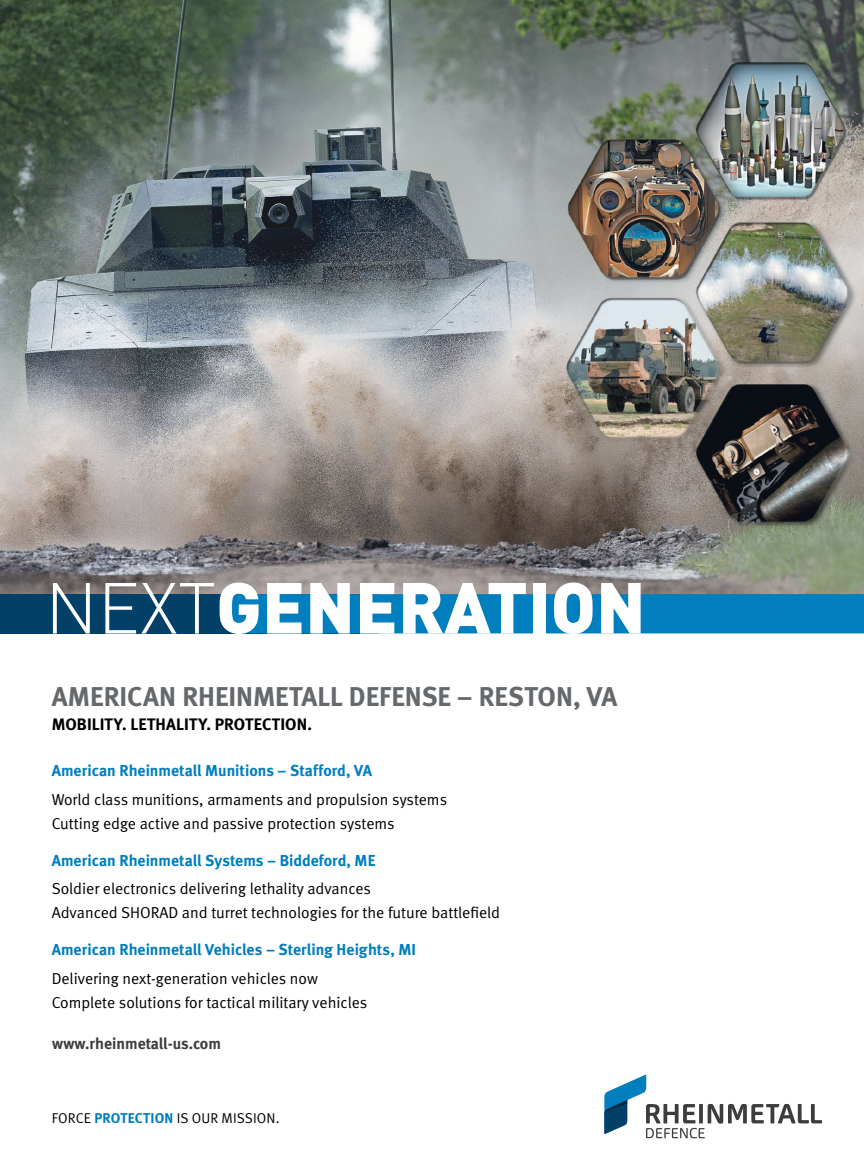
<style>
.page{position:relative;width:864px;height:1175px;background:#fff}
.page>*{position:absolute;margin:0;border:0;box-sizing:border-box;transform-origin:0 0}
.t1{font:900 70.95px "DIN";color:#fff}
.t2{font:27.15px "Meta Bold LF";color:#66696c}
.t3{font:16.65px "Meta Bold LF";letter-spacing:.005em;color:#000}
.t4{font:15.9px/24.2px "Meta Normal LF";color:#000}
.t5{font:15.9px "Meta Bold LF";color:#007ebd}
.t6{font:15.9px "Meta Bold LF";color:#3c3d3e}
.t7{font:14.25px "Meta Normal LF";letter-spacing:.01em;color:#000}
.s1{font-weight:300}
.s2{font-family:"Meta Bold LF";color:#007ebd}
</style>
<div class="page">
<img style="left:0;top:0;width:864px;height:594px">
<div style="left:0;top:594px;width:379px;height:39px;background:#024067"></div>
<div style="left:223px;top:594px;width:641px;height:39px;background:#007ebd"></div>
<svg style="left:604px;top:1074px;width:218px;height:64px"></svg>
<h1 class="t1" style="left:45px;top:567px;width:602px"><span class="s1">NEXT</span>GENERATION</h1>
<h2 class="t2" style="left:52px;top:681px;width:567px">AMERICAN RHEINMETALL DEFENSE – RESTON, VA</h2>
<p class="t3" style="left:52px;top:715px;width:262px">MOBILITY. LETHALITY. PROTECTION.</p>
<p class="t5" style="left:52px;top:761px;width:322px">American Rheinmetall Munitions – Stafford, VA</p>
<p class="t4" style="left:52px;top:788px;width:397px">World class munitions, armaments and propulsion systems<br>Cutting edge active and passive protection systems</p>
<p class="t5" style="left:52px;top:851px;width:325px">American Rheinmetall Systems – Biddeford, ME</p>
<p class="t4" style="left:52px;top:878px;width:450px">Soldier electronics delivering lethality advances<br>Advanced SHORAD and turret technologies for the future battlefield</p>
<p class="t5" style="left:52px;top:940px;width:366px">American Rheinmetall Vehicles – Sterling Heights, MI</p>
<p class="t4" style="left:52px;top:967px;width:317px">Delivering next-generation vehicles now<br>Complete solutions for tactical military vehicles</p>
<p class="t6" style="left:52px;top:1033px;width:170px">www.rheinmetall-us.com</p>
<p class="t7" style="left:52px;top:1113px;width:230px">FORCE <span class="s2">PROTECTION</span> IS OUR MISSION.</p>
</div>
